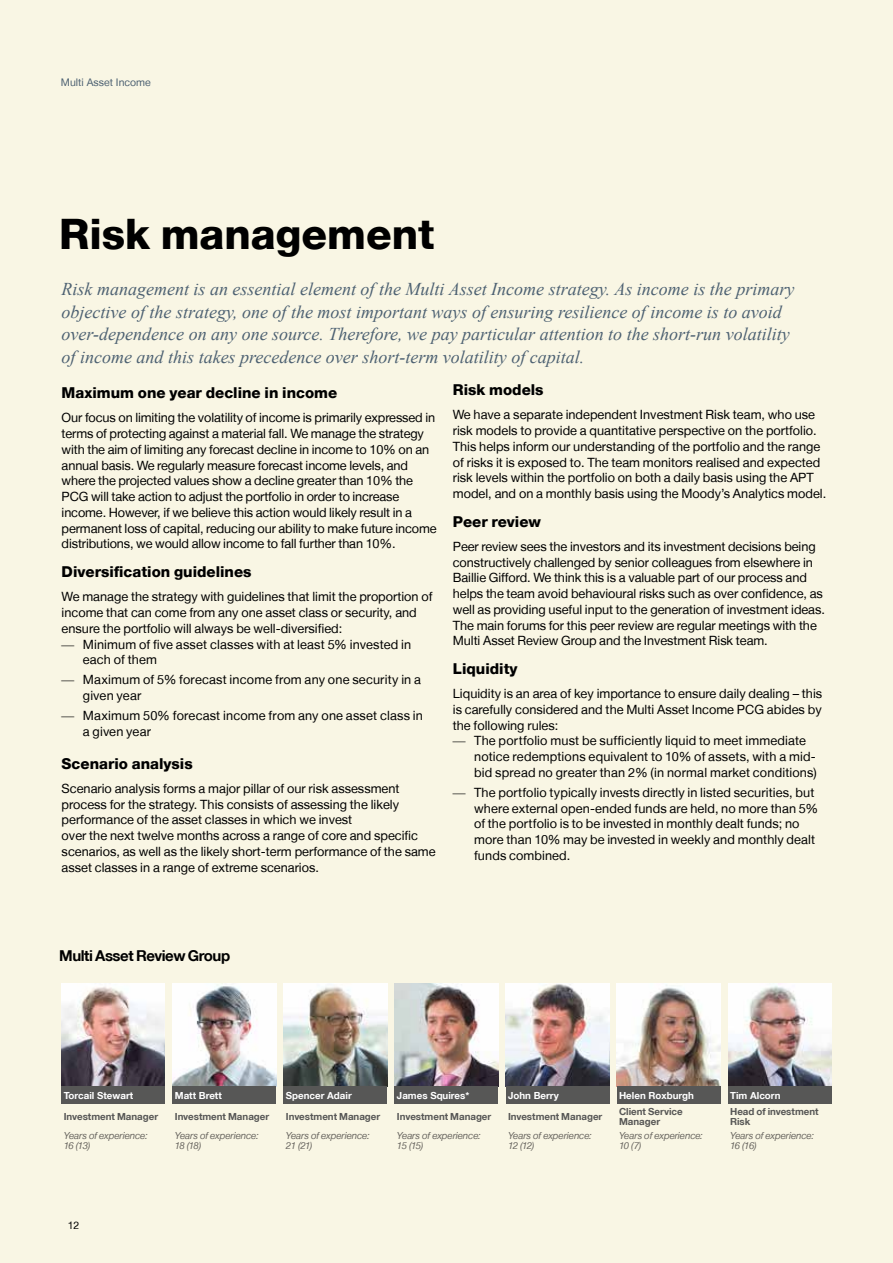
<style>
.page{position:relative;width:893px;height:1263px;background:#f9f6e4}
.page>*{position:absolute;margin:0;border:0;box-sizing:border-box;transform-origin:0 0}
.t1{font:800 42px "Helvetica Neue LT";color:#000}
.t2{font:italic 18px/22.5px "Times New Roman";color:#4d6172}
.t3{font:800 15px "Helvetica Neue LT";color:#000}
.t4{font:700 15px "Helvetica Neue LT";letter-spacing:-.03em;color:#000}
.t5{font:12.75px/15.8px "Helvetica Neue LT";color:#000}
.t6{font:10.5px "Helvetica Neue LT";color:#4d6172}
.t7{font:10.5px "Helvetica Neue LT";color:#000}
.t8{font:italic 9.75px/10.5px "Helvetica Neue LT";letter-spacing:-.015em;color:#6a6761}
.t9{font:700 9.75px/10.5px "Helvetica Neue LT";color:#575756}
.t10{font:700 9.75px "Helvetica Neue LT";color:#fff}
.s1{font-family:"Times New Roman"}
</style>
<div class="page">
<img style="left:62px;top:983px;width:103px;height:104px">
<div style="left:62px;top:1087px;width:103px;height:17px;background:#575756"></div>
<img style="left:173px;top:983px;width:103px;height:104px">
<div style="left:173px;top:1087px;width:103px;height:17px;background:#575756"></div>
<img style="left:284px;top:983px;width:103px;height:104px">
<div style="left:284px;top:1087px;width:103px;height:17px;background:#575756"></div>
<img style="left:395px;top:983px;width:103px;height:104px">
<div style="left:395px;top:1087px;width:103px;height:17px;background:#575756"></div>
<img style="left:506px;top:983px;width:103px;height:104px">
<div style="left:506px;top:1087px;width:103px;height:17px;background:#575756"></div>
<img style="left:617px;top:983px;width:103px;height:104px">
<div style="left:617px;top:1087px;width:103px;height:17px;background:#575756"></div>
<img style="left:728px;top:983px;width:103px;height:104px">
<div style="left:728px;top:1087px;width:103px;height:17px;background:#575756"></div>
<p class="t6" style="left:61px;top:76px;width:91px">Multi Asset Income</p>
<h1 class="t1" style="left:59px;top:209px;width:377px">Risk management</h1>
<p class="t2" style="left:62px;top:278px;width:734px">Risk management is an essential element of the Multi Asset Income strategy. As income is the primary objective of the strategy, one of the most important ways of ensuring resilience of income is to avoid over-dependence on any one source. Therefore, we pay particular attention to the short-run volatility of income and this takes precedence over short-term volatility of capital.</p>
<p class="t3" style="left:62px;top:384px;width:277px">Maximum one year decline in income</p>
<p class="t5" style="left:62px;top:410px;width:377px">Our focus on limiting the volatility of income is primarily expressed in terms of protecting against a material fall. We manage the strategy with the aim of limiting any forecast decline in income to 10% on an annual basis. We regularly measure forecast income levels, and where the projected values show a decline greater than 10% the PCG will take action to adjust the portfolio in order to increase income. However, if we believe this action would likely result in a permanent loss of capital, reducing our ability to make future income distributions, we would allow income to fall further than 10%.</p>
<p class="t3" style="left:62px;top:563px;width:191px">Diversification guidelines</p>
<p class="t5" style="left:62px;top:589px;width:372px">We manage the strategy with guidelines that limit the proportion of income that can come from any one asset class or security, and ensure the portfolio will always be well-diversified:</p>
<p class="t5" style="left:83px;top:636px;width:330px;text-indent:-21px"><span class="s1">—</span> Minimum of five asset classes with at least 5% invested in each of them</p>
<p class="t5" style="left:83px;top:672px;width:340px;text-indent:-21px"><span class="s1">—</span> Maximum of 5% forecast income from any one security in a given year</p>
<p class="t5" style="left:83px;top:707px;width:342px;text-indent:-21px"><span class="s1">—</span> Maximum 50% forecast income from any one asset class in a given year</p>
<p class="t3" style="left:62px;top:754px;width:133px">Scenario analysis</p>
<p class="t5" style="left:62px;top:780px;width:375px">Scenario analysis forms a major pillar of our risk assessment process for the strategy. This consists of assessing the likely performance of the asset classes in which we invest<br>over the next twelve months across a range of core and specific scenarios, as well as the likely short-term performance of the same asset classes in a range of extreme scenarios.</p>
<p class="t3" style="left:453px;top:381px;width:92px">Risk models</p>
<p class="t5" style="left:453px;top:407px;width:375px">We have a separate independent Investment Risk team, who use risk models to provide a quantitative perspective on the portfolio.<br>This helps inform our understanding of the portfolio and the range of risks it is exposed to. The team monitors realised and expected risk levels within the portfolio on both a daily basis using the APT model, and on a monthly basis using the Moody’s Analytics model.</p>
<p class="t3" style="left:453px;top:512px;width:90px">Peer review</p>
<p class="t5" style="left:453px;top:538px;width:374px">Peer review sees the investors and its investment decisions being constructively challenged by senior colleagues from elsewhere in Baillie Gifford. We think this is a valuable part of our process and helps the team avoid behavioural risks such as over confidence, as well as providing useful input to the generation of investment ideas.<br>The main forums for this peer review are regular meetings with the Multi Asset Review Group and the Investment Risk team.</p>
<p class="t3" style="left:453px;top:660px;width:66px">Liquidity</p>
<p class="t5" style="left:453px;top:686px;width:371px;text-align:justify">Liquidity is an area of key importance to ensure daily dealing – this is carefully considered and the Multi Asset Income PCG abides by the following rules:</p>
<p class="t5" style="left:474px;top:733px;width:344px;text-indent:-21px"><span class="s1">—</span> The portfolio must be sufficiently liquid to meet immediate notice redemptions equivalent to 10% of assets, with a mid&shy;bid spread no greater than 2% (in normal market conditions)</p>
<p class="t5" style="left:474px;top:784px;width:345px;text-indent:-21px"><span class="s1">—</span> The portfolio typically invests directly in listed securities, but where external open-ended funds are held, no more than 5% of the portfolio is to be invested in monthly dealt funds; no more than 10% may be invested in weekly and monthly dealt funds combined.</p>
<p class="t4" style="left:59px;top:946px;width:172px">Multi Asset Review Group</p>
<p class="t10" style="left:64px;top:1089px;width:71px">Torcail Stewart</p>
<p class="t9" style="left:64px;top:1111px;width:96px">Investment Manager</p>
<p class="t8" style="left:64px;top:1130px;width:85px">Years of experience:<br>16 (13)</p>
<p class="t10" style="left:175px;top:1089px;width:48px">Matt Brett</p>
<p class="t9" style="left:175px;top:1111px;width:96px">Investment Manager</p>
<p class="t8" style="left:175px;top:1130px;width:85px">Years of experience:<br>18 (18)</p>
<p class="t10" style="left:286px;top:1089px;width:67px">Spencer Adair</p>
<p class="t9" style="left:286px;top:1111px;width:96px">Investment Manager</p>
<p class="t8" style="left:286px;top:1130px;width:85px">Years of experience:<br>21 (21)</p>
<p class="t10" style="left:397px;top:1089px;width:74px">James Squires*</p>
<p class="t9" style="left:397px;top:1111px;width:96px">Investment Manager</p>
<p class="t8" style="left:397px;top:1130px;width:85px">Years of experience:<br>15 (15)</p>
<p class="t10" style="left:508px;top:1089px;width:52px">John Berry</p>
<p class="t9" style="left:508px;top:1111px;width:96px">Investment Manager</p>
<p class="t8" style="left:508px;top:1130px;width:85px">Years of experience:<br>12 (12)</p>
<p class="t10" style="left:619px;top:1089px;width:76px">Helen Roxburgh</p>
<p class="t9" style="left:619px;top:1106px;width:65px">Client Service<br>Manager</p>
<p class="t8" style="left:619px;top:1130px;width:85px">Years of experience:<br>10 (7)</p>
<p class="t10" style="left:730px;top:1089px;width:52px">Tim Alcorn</p>
<p class="t9" style="left:730px;top:1106px;width:90px">Head of investment<br>Risk</p>
<p class="t8" style="left:730px;top:1130px;width:85px">Years of experience:<br>16 (16)</p>
<p class="t7" style="left:68px;top:1219px;width:13px">12</p>
</div>
